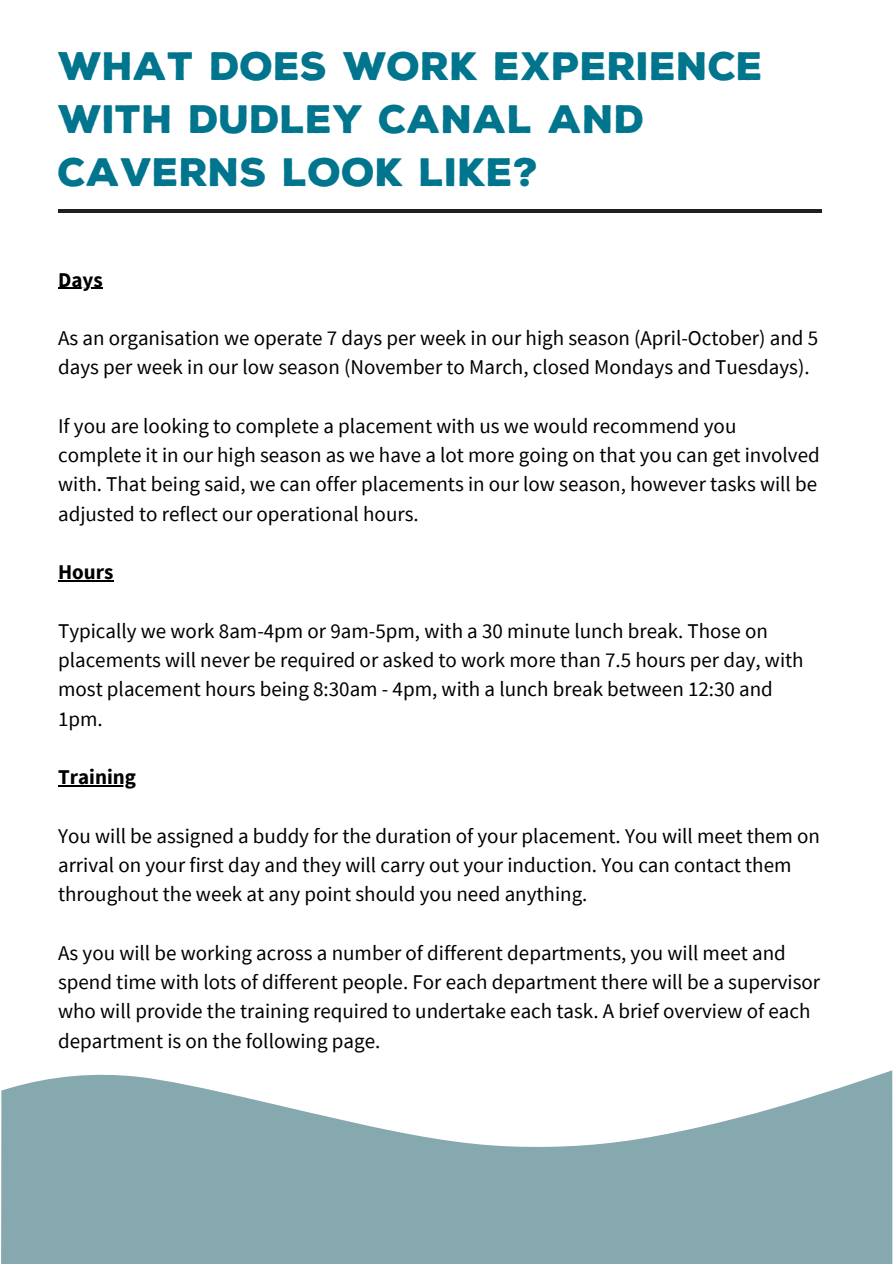
<style>
.page{position:relative;width:893px;height:1264px;background:#fff}
.page>*{position:absolute;margin:0;border:0;box-sizing:border-box;transform-origin:0 0}
.t1{font:900 38.4px/52.8px "Nexa Rust Sans";color:#00758d}
.t2{font:21px/29.2px "Source Sans Pro";color:#000}
.t3{font:700 21px "Source Sans Pro";color:#000}
</style>
<div class="page">
<hr style="left:58px;top:210px;width:763px;height:3px;background:#231f20">
<hr style="left:58px;top:288px;width:45px;height:1px;background:#000">
<hr style="left:58px;top:580px;width:55px;height:1px;background:#000">
<hr style="left:58px;top:785px;width:78px;height:1px;background:#000">
<svg style="left:1px;top:1070px;width:891px;height:193px;fill:#86a8af"></svg>
<h1 class="t1" style="left:58px;top:40px;width:706px">WHAT DOES WORK EXPERIENCE<br>WITH DUDLEY CANAL AND<br>CAVERNS LOOK LIKE?</h1>
<p class="t3" style="left:58px;top:266px;width:46px">Days</p>
<h2 class="t2" style="left:58px;top:323px;width:761px">As an organisation we operate 7 days per week in our high season (April-October) and 5 days per week in our low season (November to March, closed Mondays and Tuesdays).</h2>
<p class="t2" style="left:58px;top:411px;width:763px">If you are looking to complete a placement with us we would recommend you complete it in our high season as we have a lot more going on that you can get involved with. That being said, we can offer placements in our low season, however tasks will be adjusted to reflect our operational hours.</p>
<p class="t3" style="left:58px;top:558px;width:57px">Hours</p>
<h2 class="t2" style="left:58px;top:615px;width:747px">Typically we work 8am-4pm or 9am-5pm, with a 30 minute lunch break. Those on placements will never be required or asked to work more than 7.5 hours per day, with most placement hours being 8:30am - 4pm, with a lunch break between 12:30 and 1pm.</h2>
<p class="t3" style="left:58px;top:763px;width:79px">Training</p>
<h2 class="t2" style="left:58px;top:820px;width:763px">You will be assigned a buddy for the duration of your placement. You will meet them on arrival on your first day and they will carry out your induction. You can contact them throughout the week at any point should you need anything.</h2>
<p class="t2" style="left:58px;top:937px;width:763px">As you will be working across a number of different departments, you will meet and spend time with lots of different people. For each department there will be a supervisor who will provide the training required to undertake each task. A brief overview of each department is on the following page.</p>
</div>
